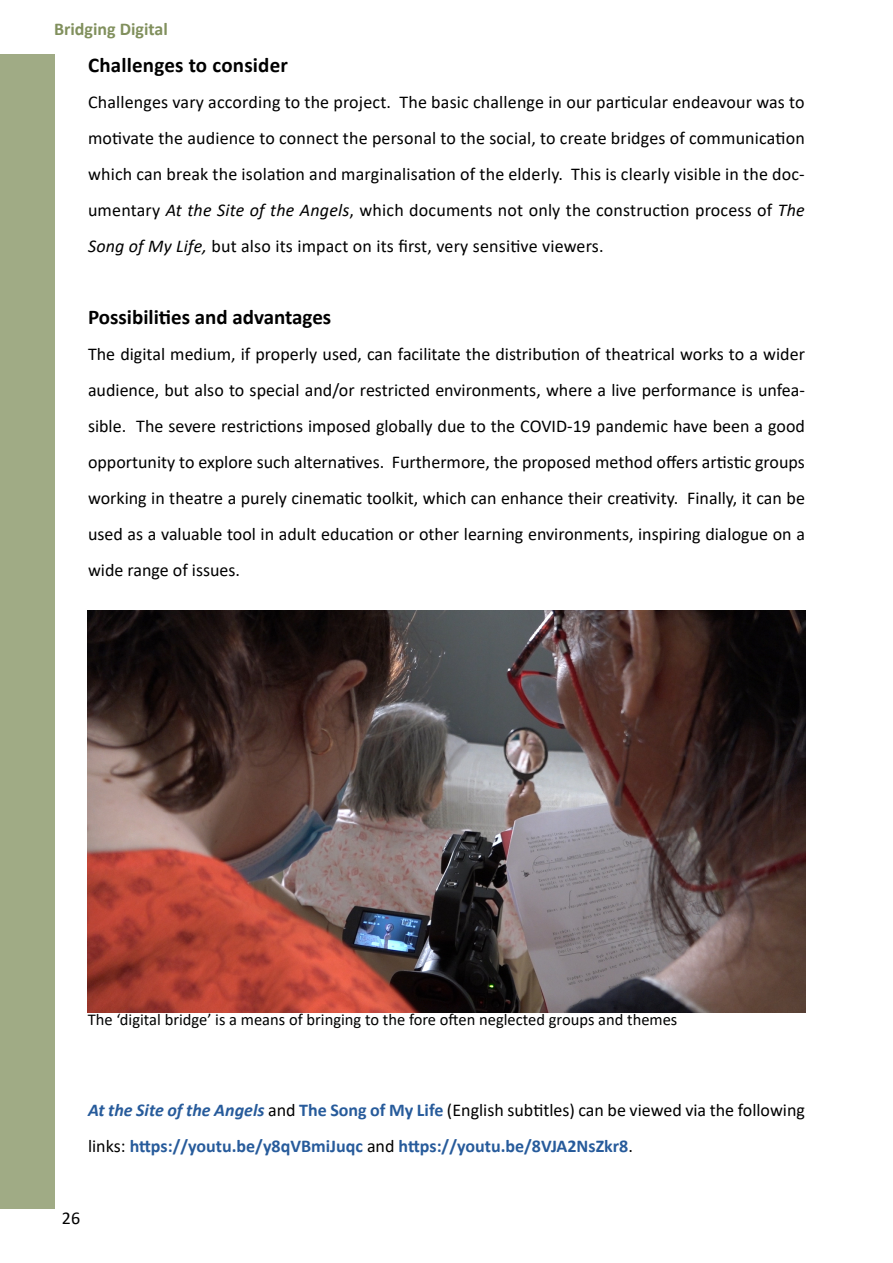
<style>
.page{position:relative;width:893px;height:1263px;background:#fff}
.page>*{position:absolute;margin:0;border:0;box-sizing:border-box;transform-origin:0 0}
.t1{font:700 21px "Calibri";color:#000}
.t2{font:18px/36px "Calibri";color:#000;text-align:justify}
.t3{font:700 18px/36px "Calibri";color:#275b9b}
.t4{font:700 18px "Calibri";color:#81905d}
.t5{font:16.5px "Calibri";color:#010202}
.s1{font-style:italic}
.s2{font-weight:400;color:#000}
</style>
<div class="page">
<div style="left:0;top:54px;width:54px;height:1155px;background:#a0ab85"></div>
<img style="left:88px;top:610px;width:717px;height:402px">
<p class="t4" style="left:54px;top:16px;width:115px">Bridging Digital</p>
<p class="t1" style="left:88px;top:50px;width:201px">Challenges to consider</p>
<p class="t2" style="left:88px;top:84px;width:718px">Challenges vary according to the project. The basic challenge in our particular endeavour was to motivate the audience to connect the personal to the social, to create bridges of communication which can break the isolation and marginalisation of the elderly. This is clearly visible in the doc&shy;umentary <span class="s1">At the Site of the Angels</span>, which documents not only the construction process of <span class="s1">The Song of My Life,</span> but also its impact on its first, very sensitive viewers.</p>
<p class="t1" style="left:88px;top:302px;width:245px">Possibilities and advantages</p>
<p class="t2" style="left:88px;top:336px;width:718px">The digital medium, if properly used, can facilitate the distribution of theatrical works to a wider audience, but also to special and/or restricted environments, where a live performance is unfea&shy;sible. The severe restrictions imposed globally due to the COVID-19 pandemic have been a good opportunity to explore such alternatives. Furthermore, the proposed method offers artistic groups working in theatre a purely cinematic toolkit, which can enhance their creativity. Finally, it can be used as a valuable tool in adult education or other learning environments, inspiring dialogue on a wide range of issues.</p>
<p class="t5" style="left:88px;top:1008px;width:591px">The ‘digital bridge’ is a means of bringing to the fore often neglected groups and themes</p>
<p class="t3" style="left:88px;top:1092px;width:718px"><span class="s1">At the Site of the Angels</span> <span class="s2">and</span> The Song of My Life <span class="s2">(English subtitles) can be viewed via the following links:</span> https://youtu.be/y8qVBmiJuqc <span class="s2">and</span> https://youtu.be/8VJA2NsZkr8<span class="s2">.</span></p>
<p class="t2" style="left:62px;top:1200px;width:20px">26</p>
</div>
